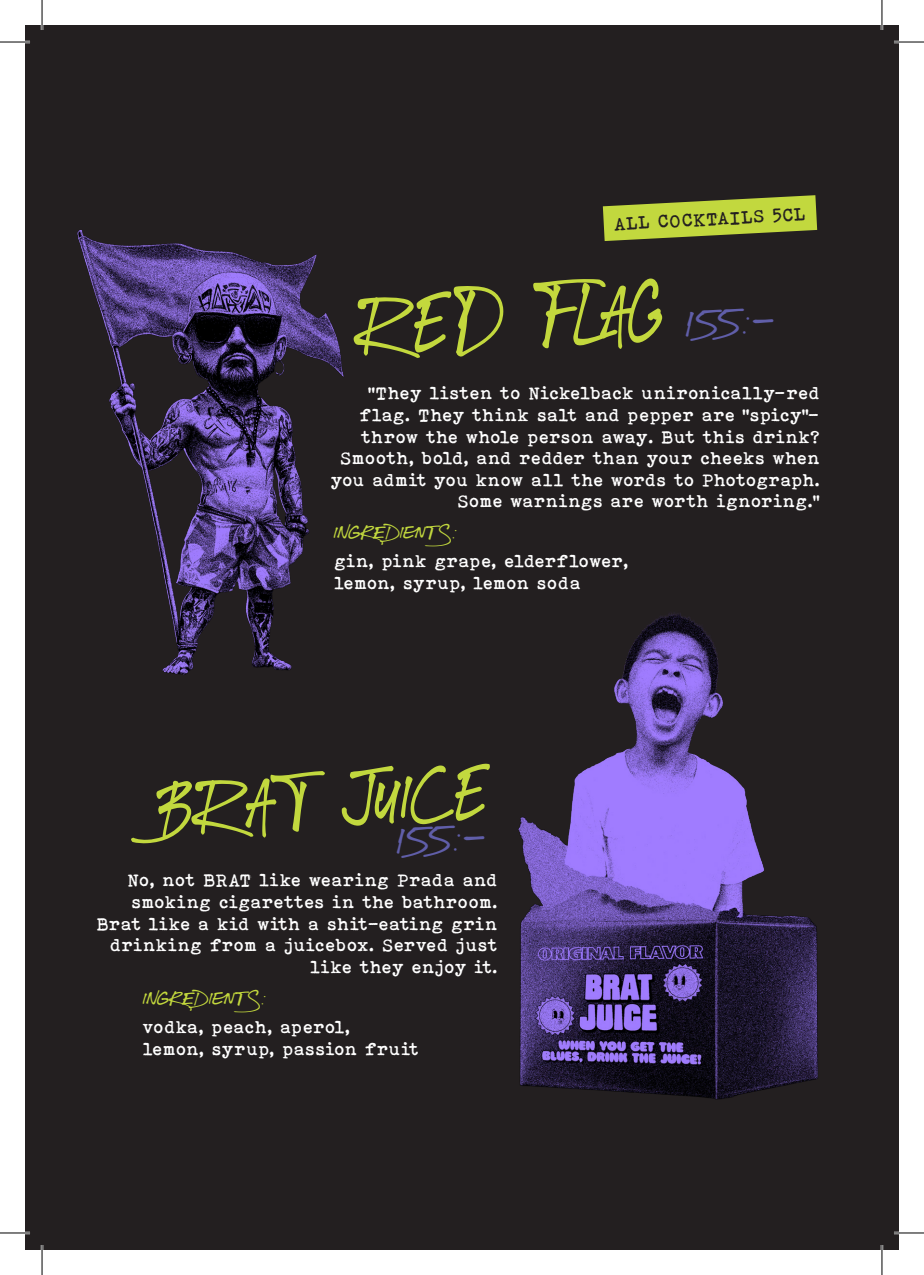
<style>
.page{position:relative;width:924px;height:1275px;background:#fff}
.page>*{position:absolute;margin:0;border:0;box-sizing:border-box;transform-origin:0 0}
.t1{font:72.6px "Fashion Experiment";color:#c3d83d;scale:.8 1}
.t2{font:68px "Fashion Experiment";color:#c2d83e;scale:.8 1}
.t3{font:32.8px "Fashion Experiment";color:#605ea9}
.t4{font:18px/21.6px "Bohemian Typewriter";color:#fff;text-align:right}
.t5{font:18px "Bohemian Typewriter";color:#231f20}
.t6{font:17.2px "Fashion Experiment";letter-spacing:.01em;color:#c2d83e}
.t7{font:17.2px "Fashion Experiment";letter-spacing:.01em;color:#c3d83d}
</style>
<div class="page">
<div style="left:25px;top:25px;width:873px;height:1225px;background:#231f20"></div>
<img style="left:77px;top:230px;width:267px;height:445px">
<svg style="left:602px;top:195px;width:214px;height:46px"></svg>
<img style="left:518px;top:613px;width:300px;height:487px">
<hr style="left:0;top:41px;width:30px;height:2px;background:#fff">
<hr style="left:893px;top:41px;width:30px;height:2px;background:#fff">
<hr style="left:0;top:1231px;width:30px;height:3px;background:#fff">
<hr style="left:893px;top:1231px;width:30px;height:3px;background:#fff">
<hr style="left:41px;top:0;width:2px;height:30px;background:#fff">
<hr style="left:41px;top:1245px;width:2px;height:30px;background:#fff">
<hr style="left:880px;top:0;width:2px;height:30px;background:#fff">
<hr style="left:880px;top:1245px;width:2px;height:30px;background:#fff">
<hr style="left:0;top:42px;width:30px;height:1px;background:#000">
<hr style="left:893px;top:42px;width:30px;height:1px;background:#000">
<hr style="left:0;top:1232px;width:30px;height:1px;background:#000">
<hr style="left:893px;top:1232px;width:30px;height:1px;background:#000">
<hr style="left:42px;top:0;width:1px;height:30px;background:#000">
<hr style="left:42px;top:1245px;width:1px;height:30px;background:#000">
<hr style="left:881px;top:0;width:1px;height:30px;background:#000">
<hr style="left:881px;top:1245px;width:1px;height:30px;background:#000">
<p class="t5" style="left:613px;top:213px;width:193px;rotate:-3deg">ALL COCKTAILS 5CL</p>
<h1 class="t1" style="left:354px;top:282px;width:384px;rotate:-3deg">RED F LAG</h1>
<h3 class="t3" style="left:682px;top:305px;width:94px;rotate:-3deg">155:-</h3>
<p class="t4" style="left:330px;top:382px;width:490px">“They listen to Nickelback unironically—red flag. They think salt and pepper are “spicy”— throw the whole person away. But this drink?<br>Smooth, bold, and redder than your cheeks when you admit you know all the words to Photograph.<br>Some warnings are worth ignoring.”</p>
<p class="t6" style="left:333px;top:521px;width:132px">INGREDIENT S:</p>
<p class="t4" style="left:334px;top:550px;width:295px;text-align:left">gin, pink grape, elderflower, lemon, syrup, lemon soda</p>
<h2 class="t2" style="left:152px;top:768px;width:421px;rotate:-3deg">BRAT JUICE</h2>
<h3 class="t3" style="left:394px;top:822px;width:94px;rotate:-3deg">155:-</h3>
<p class="t4" style="left:96px;top:869px;width:403px">No, not BRAT like wearing Prada and smoking cigarettes in the bathroom.<br>Brat like a kid with a shit-eating grin drinking from a juicebox. Served just like they enjoy it.</p>
<p class="t7" style="left:142px;top:987px;width:132px">INGREDIENT S:</p>
<p class="t4" style="left:143px;top:1015px;width:277px;text-align:left">vodka, peach, aperol,<br>lemon, syrup, passion fruit</p>
</div>
